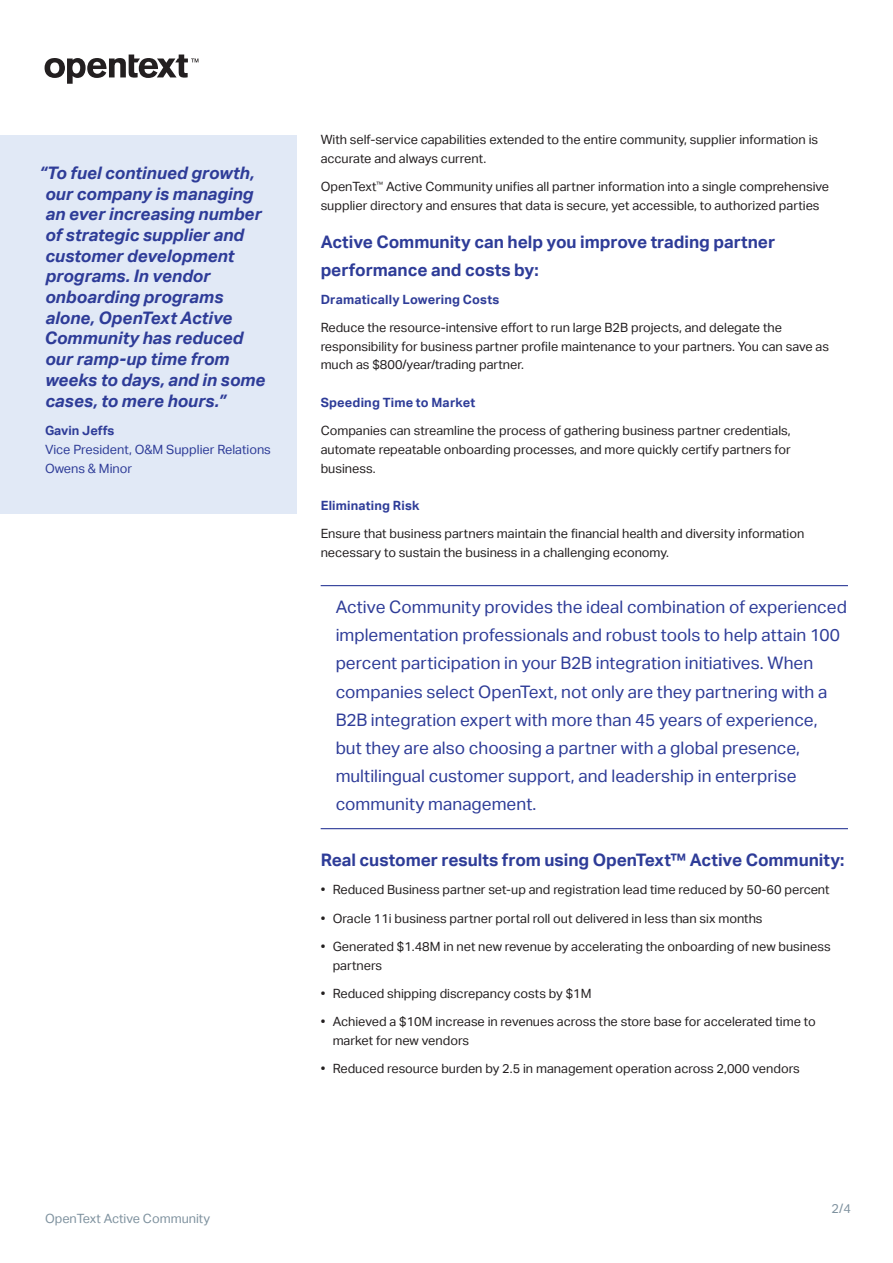
<style>
.page{position:relative;width:893px;height:1263px;background:#fff}
.page>*{position:absolute;margin:0;border:0;box-sizing:border-box;transform-origin:0 0}
.Inline_callout{font:17.25px/28.2px "Aktiv Grotesk";color:#2e3c98}
.Sidebar_quote{font:italic 700 17.25px/20.7px "Aktiv Grotesk";letter-spacing:-.005em;color:#2e3c98}
.t1{font:700 17.25px/28.2px "Aktiv Grotesk";letter-spacing:-.005em;color:#2e3c98}
.Body{font:12.75px/18.8px "Aktiv Grotesk";color:#231f20}
.H4__USE_AFTER_H3{font:700 12.75px "Aktiv Grotesk";letter-spacing:.015em;color:#2e3c98}
.Body-2{font:12.75px/18.8px "Aktiv Grotesk";color:#2e3c98}
.t2{font:12.75px "Aktiv Grotesk";color:#7f929f}
.s1{font-weight:700}
</style>
<div class="page">
<svg style="left:45px;top:55px;width:153px;height:29px"></svg>
<hr style="left:321px;top:585px;width:527px;height:1px;background:#2e3c98">
<hr style="left:321px;top:828px;width:527px;height:1px;background:#2e3c98">
<div style="left:0;top:135px;width:297px;height:378px;background:#e1e9f6"></div>
<p class="Sidebar_quote" style="left:44px;top:163px;width:222px;text-indent:-5px">“To fuel continued growth, our company is managing an ever increasing number of strategic supplier and customer development programs. In vendor onboarding programs alone, OpenText Active<br>Community has reduced our ramp-up time from weeks to days, and in some cases, to mere hours.”</p>
<p class="Body-2" style="left:45px;top:421px;width:227px"><span class="s1">Gavin Jeffs<br></span>Vice President, O&amp;M Supplier Relations<br>Owens &amp; Minor</p>
<p class="Body" style="left:321px;top:131px;width:499px">With self-service capabilities extended to the entire community, supplier information is accurate and always current.</p>
<p class="Body" style="left:321px;top:177px;width:510px">OpenText<sup>™</sup> Active Community unifies all partner information into a single comprehensive supplier directory and ensures that data is secure, yet accessible, to authorized parties</p>
<h3 class="t1" style="left:321px;top:227px;width:456px">Active Community can help you improve trading partner performance and costs by:</h3>
<p class="H4__USE_AFTER_H3" style="left:321px;top:292px;width:180px">Dramatically Lowering Costs</p>
<p class="Body" style="left:321px;top:318px;width:510px">Reduce the resource-intensive effort to run large B2B projects, and delegate the responsibility for business partner profile maintenance to your partners. You can save as much as $800/year/trading partner.</p>
<h4 class="H4__USE_AFTER_H3" style="left:321px;top:395px;width:156px">Speeding Time to Market</h4>
<p class="Body" style="left:321px;top:421px;width:472px;text-align:justify">Companies can streamline the process of gathering business partner credentials, automate repeatable onboarding processes, and more quickly certify partners for business.</p>
<h4 class="H4__USE_AFTER_H3" style="left:321px;top:498px;width:100px">Eliminating Risk</h4>
<p class="Body" style="left:321px;top:524px;width:485px">Ensure that business partners maintain the financial health and diversity information necessary to sustain the business in a challenging economy.</p>
<p class="Inline_callout" style="left:336px;top:593px;width:513px">Active Community provides the ideal combination of experienced implementation professionals and robust tools to help attain 100 percent participation in your B2B integration initiatives. When companies select OpenText, not only are they partnering with a B2B integration expert with more than 45 years of experience, but they are also choosing a partner with a global presence, multilingual customer support, and leadership in enterprise community management.</p>
<h3 class="t1" style="left:321px;top:846px;width:525px">Real customer results from using OpenText™ Active Community:</h3>
<p class="Body" style="left:321px;top:881px;width:510px">• Reduced Business partner set-up and registration lead time reduced by 50-60 percent</p>
<p class="Body" style="left:321px;top:909px;width:443px">• Oracle 11i business partner portal roll out delivered in less than six months</p>
<p class="Body" style="left:333px;top:937px;width:499px;text-indent:-12px">• Generated $1.48M in net new revenue by accelerating the onboarding of new business partners</p>
<p class="Body" style="left:321px;top:984px;width:272px">• Reduced shipping discrepancy costs by $1M</p>
<p class="Body" style="left:333px;top:1012px;width:484px;text-indent:-12px">• Achieved a $10M increase in revenues across the store base for accelerated time to market for new vendors</p>
<p class="Body" style="left:321px;top:1059px;width:481px">• Reduced resource burden by 2.5 in management operation across 2,000 vendors</p>
<p class="t2" style="left:45px;top:1211px;width:167px">OpenText Active Community</p>
<p class="t2" style="left:832px;top:1201px;width:21px">2/4</p>
</div>
